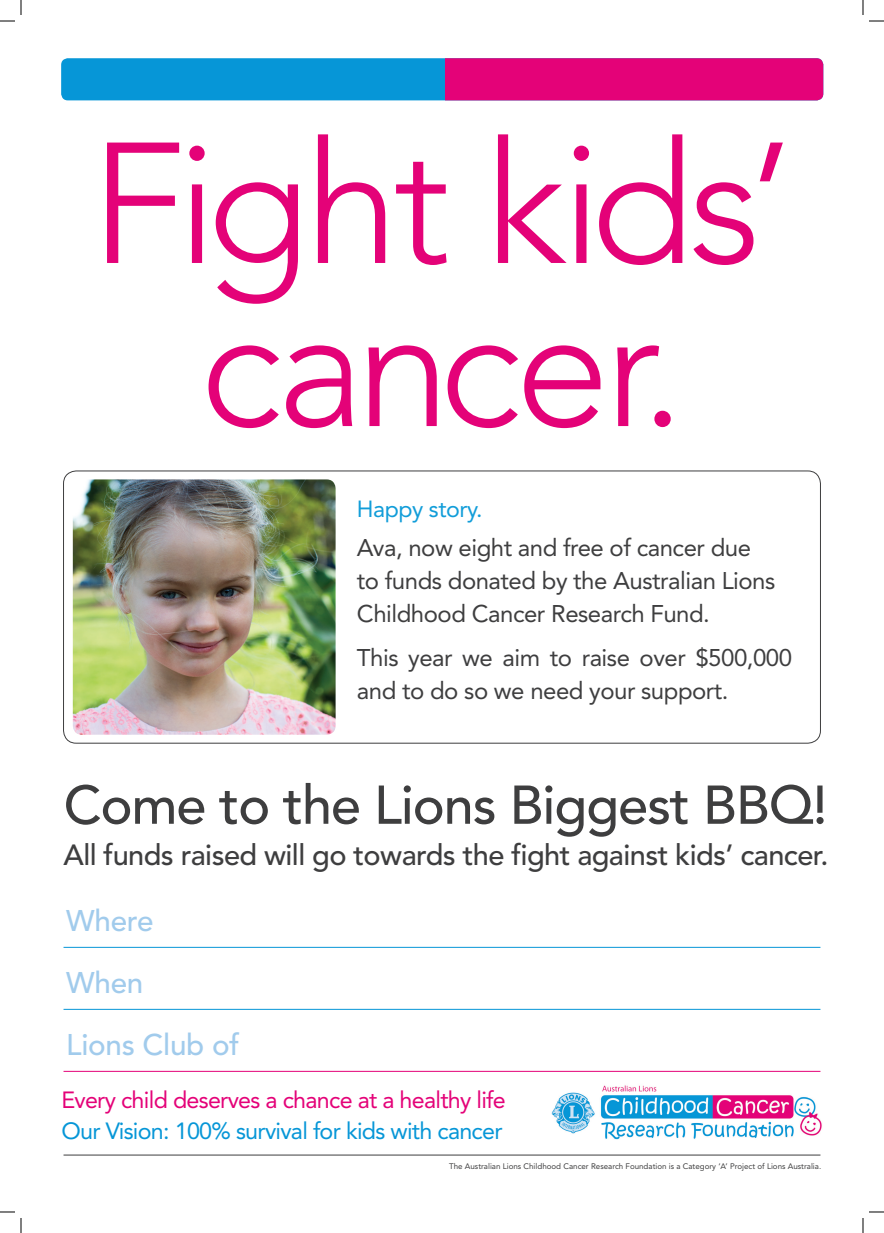
<style>
.page{position:relative;width:884px;height:1233px;background:#fff}
.page>*{position:absolute;margin:0;border:0;box-sizing:border-box;transform-origin:0 0}
.t1{font:300 170px/163px "Avenir";letter-spacing:-.03em;color:#e40278;text-align:center}
.t2{font:500 54px "Avenir";letter-spacing:-.02em;color:#3e3e3f}
.t3{font:500 29.7px/62px "Avenir";letter-spacing:-.01em;color:#a1cbec}
.t4{font:500 29px "Avenir";letter-spacing:-.02em;color:#3e3e3f}
.t5{font:24px/33px "Avenir";letter-spacing:-.02em;color:#3e3e3f}
.t6{font:23.3px "Avenir";letter-spacing:-.03em;color:#e40278}
.t7{font:23.3px "Avenir";letter-spacing:-.03em;color:#0696d7}
.t8{font:23.2px "Avenir";letter-spacing:-.02em;color:#119dd9}
.t9{font:8px "Avenir";color:#3e3e3f}
</style>
<div class="page">
<div style="left:61px;top:58px;width:762px;height:42px;background:#0696d7;border-radius:7px"></div>
<div style="left:445px;top:58px;width:378px;height:42px;background:#e40278"></div>
<hr style="left:64px;top:1070px;width:756px;height:1px;background:#e40278">
<hr style="left:64px;top:1154px;width:756px;height:1px;background:#3e3e3f">
<hr style="left:64px;top:1008px;width:756px;height:1px;background:#0696d7">
<hr style="left:64px;top:947px;width:756px;height:1px;background:#0696d7">
<img style="left:74px;top:480px;width:261px;height:253px">
<div style="left:71px;top:477px;width:267px;height:259px;border:2px solid #fff;border-radius:10px"></div>
<img style="left:551px;top:1085px;width:271px;height:55px">
<svg style="left:0;top:1211px;width:15px;height:1px"></svg>
<svg style="left:869px;top:1211px;width:15px;height:1px"></svg>
<svg style="left:0;top:0;width:22px;height:22px"></svg>
<svg style="left:20px;top:1218px;width:2px;height:15px"></svg>
<svg style="left:862px;top:0;width:22px;height:22px"></svg>
<svg style="left:862px;top:1218px;width:2px;height:15px"></svg>
<h1 class="t1" style="left:91px;top:123px;width:704px">Fight kids’ cancer.</h1>
<p class="t8" style="left:357px;top:495px;width:127px">Happy story.</p>
<p class="t5" style="left:357px;top:531px;width:420px">Ava, now eight and free of cancer due to funds donated by the Australian Lions<br>Childhood Cancer Research Fund.</p>
<p class="t5" style="left:357px;top:641px;width:437px">This year we aim to raise over $500,000 and to do so we need your support.</p>
<h2 class="t2" style="left:64px;top:774px;width:765px">Come to the Lions Biggest BBQ!</h2>
<p class="t4" style="left:64px;top:838px;width:766px">All funds raised will go towards the fight against kids’ cancer.</p>
<p class="t3" style="left:66px;top:890px;width:174px">Where<br>When<br>Lions Club of</p>
<p class="t6" style="left:61px;top:1086px;width:446px">Every child deserves a chance at a healthy life</p>
<p class="t7" style="left:61px;top:1117px;width:443px">Our Vision: 100% survival for kids with cancer</p>
<p class="t9" style="left:449px;top:1162px;width:374px">The Australian Lions Childhood Cancer Research Foundation is a Category ‘A’ Project of Lions Australia.</p>
</div>
